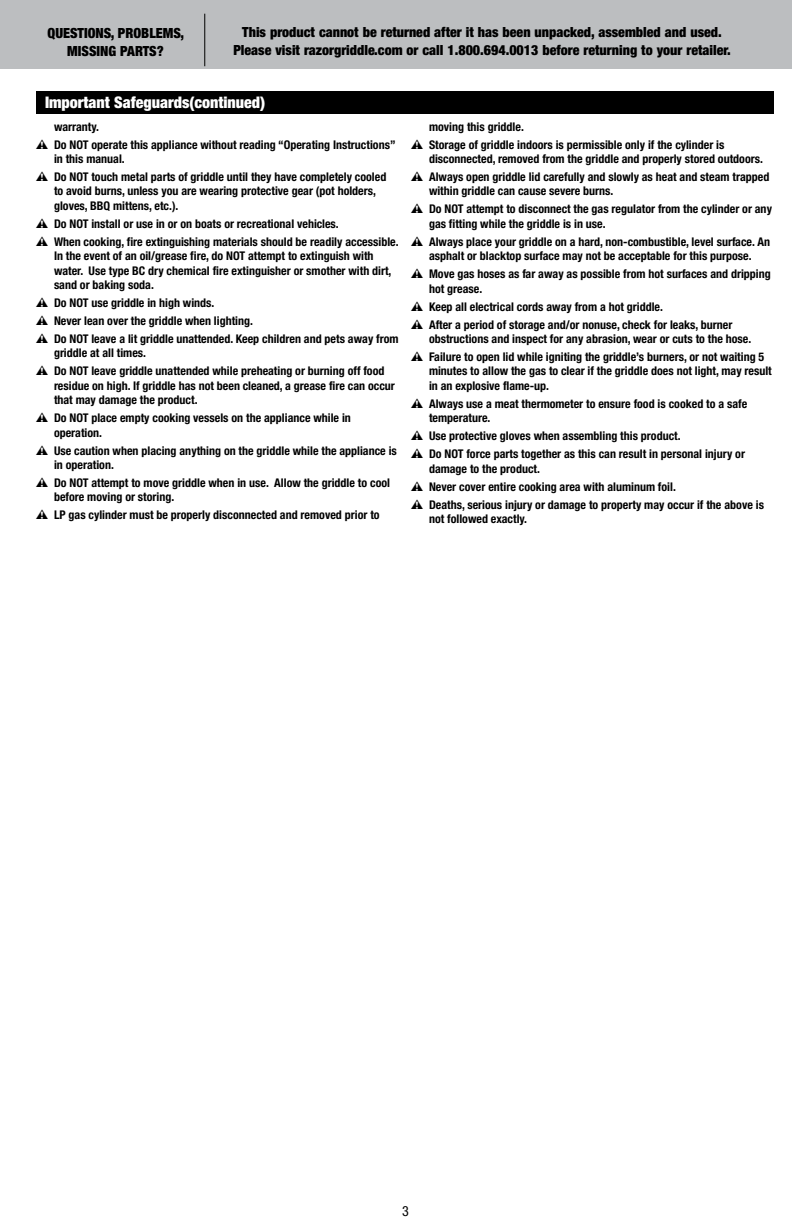
<style>
.page{position:relative;width:792px;height:1224px;background:#fff}
.page>*{position:absolute;margin:0;border:0;box-sizing:border-box;transform-origin:0 0}
.t1{font:900 condensed 16px "Helvetica Neue LT Std";color:#fff}
.t2{font:900 condensed 14px/18px "Helvetica Neue LT Std";color:#000;text-align:center}
.t3{font:condensed 14px "Helvetica Neue LT Std";color:#000}
.t4{font:700 condensed 12px/18px "Helvetica Neue LT Std";color:#000}
.s1{font-family:"Warnings";font-weight:400;font-stretch:normal}
</style>
<div class="page">
<div style="left:0;top:0;width:792px;height:69px;background:#bcbec0"></div>
<hr style="left:205px;top:14px;width:1px;height:52px;background:#000">
<div style="left:36px;top:91px;width:738px;height:22px;background:#000"></div>
<p class="t2" style="left:48px;top:24px;width:138px">QUESTIONS, PROBLEMS,<br>MISSING PARTS?</p>
<p class="t2" style="left:233px;top:23px;width:499px">This product cannot be returned after it has been unpacked, assembled and used.<br>Please visit razorgriddle.com or call 1.800.694.0013 before returning to your retailer.</p>
<h1 class="t1" style="left:45px;top:92px;width:222px">Important Safeguards(continued)</h1>
<p class="t4" style="left:36px;top:117px;width:361px;text-indent:18px">warranty.<br><span class="s1">W</span> Do NOT operate this appliance without reading “Operating Instructions”</p>
<p class="t4" style="left:36px;top:150px;width:352px;text-indent:18px">in this manual.<br><span class="s1">W</span> Do NOT touch metal parts of griddle until they have completely cooled</p>
<p class="t4" style="left:54px;top:184px;width:324px;line-height:14.4px">to avoid burns, unless you are wearing protective gear (pot holders, gloves, BBQ mittens, etc.).</p>
<p class="t4" style="left:36px;top:214px;width:364px"><span class="s1">W</span> Do NOT install or use in or on boats or recreational vehicles.<br><span class="s1">W</span> When cooking, fire extinguishing materials should be readily accessible.</p>
<p class="t4" style="left:54px;top:249px;width:339px;line-height:14.4px">In the event of an oil/grease fire, do NOT attempt to extinguish with water. Use type BC dry chemical fire extinguisher or smother with dirt, sand or baking soda.</p>
<p class="t4" style="left:36px;top:294px;width:364px"><span class="s1">W</span> Do NOT use griddle in high winds.<br><span class="s1">W</span> Never lean over the griddle when lighting.<br><span class="s1">W</span> Do NOT leave a lit griddle unattended. Keep children and pets away from</p>
<p class="t4" style="left:36px;top:344px;width:350px;text-indent:18px">griddle at all times.<br><span class="s1">W</span> Do NOT leave griddle unattended while preheating or burning off food</p>
<p class="t4" style="left:54px;top:378px;width:342px;line-height:14.4px">residue on high. If griddle has not been cleaned, a grease fire can occur that may damage the product.</p>
<p class="t4" style="left:54px;top:411px;width:298px;line-height:14.4px;text-indent:-18px"><span class="s1">W</span> Do NOT place empty cooking vessels on the appliance while in operation.</p>
<p class="t4" style="left:54px;top:443px;width:344px;line-height:14.4px;text-indent:-18px"><span class="s1">W</span> Use caution when placing anything on the griddle while the appliance is in operation.</p>
<p class="t4" style="left:54px;top:475px;width:338px;line-height:14.4px;text-indent:-18px"><span class="s1">W</span> Do NOT attempt to move griddle when in use. Allow the griddle to cool before moving or storing.</p>
<p class="t4" style="left:36px;top:506px;width:345px"><span class="s1">W</span> LP gas cylinder must be properly disconnected and removed prior to</p>
<p class="t4" style="left:411px;top:117px;width:315px;text-indent:18px">moving this griddle.<br><span class="s1">W</span> Storage of griddle indoors is permissible only if the cylinder is</p>
<p class="t4" style="left:411px;top:150px;width:360px;text-indent:18px">disconnected, removed from the griddle and properly stored outdoors.<br><span class="s1">W</span> Always open griddle lid carefully and slowly as heat and steam trapped</p>
<p class="t4" style="left:411px;top:182px;width:363px;text-indent:18px">within griddle can cause severe burns.<br><span class="s1">W</span> Do NOT attempt to disconnect the gas regulator from the cylinder or any</p>
<p class="t4" style="left:411px;top:214px;width:361px;text-indent:18px">gas fitting while the griddle is in use.<br><span class="s1">W</span> Always place your griddle on a hard, non-combustible, level surface. An</p>
<p class="t4" style="left:411px;top:247px;width:361px;text-align:center">asphalt or blacktop surface may not be acceptable for this purpose.<br><span class="s1">W</span> Move gas hoses as far away as possible from hot surfaces and dripping</p>
<p class="t4" style="left:411px;top:279px;width:323px;text-indent:18px">hot grease.<br><span class="s1">W</span> Keep all electrical cords away from a hot griddle.<br><span class="s1">W</span> After a period of storage and/or nonuse, check for leaks, burner</p>
<p class="t4" style="left:411px;top:330px;width:355px;text-align:center">obstructions and inspect for any abrasion, wear or cuts to the hose.<br><span class="s1">W</span> Failure to open lid while igniting the griddle’s burners, or not waiting 5</p>
<p class="t4" style="left:429px;top:364px;width:344px;line-height:14.4px">minutes to allow the gas to clear if the griddle does not light, may result in an explosive flame-up.</p>
<p class="t4" style="left:429px;top:396px;width:320px;line-height:14.4px;text-indent:-18px"><span class="s1">W</span> Always use a meat thermometer to ensure food is cooked to a safe temperature.</p>
<p class="t4" style="left:411px;top:427px;width:336px"><span class="s1">W</span> Use protective gloves when assembling this product.<br><span class="s1">W</span> Do NOT force parts together as this can result in personal injury or</p>
<p class="t4" style="left:411px;top:459px;width:355px;text-indent:18px">damage to the product.<br><span class="s1">W</span> Never cover entire cooking area with aluminum foil.<br><span class="s1">W</span> Deaths, serious injury or damage to property may occur if the above is</p>
<p class="t4" style="left:429px;top:510px;width:100px">not followed exactly.</p>
<p class="t3" style="left:402px;top:1203px;width:8px">3</p>
</div>
